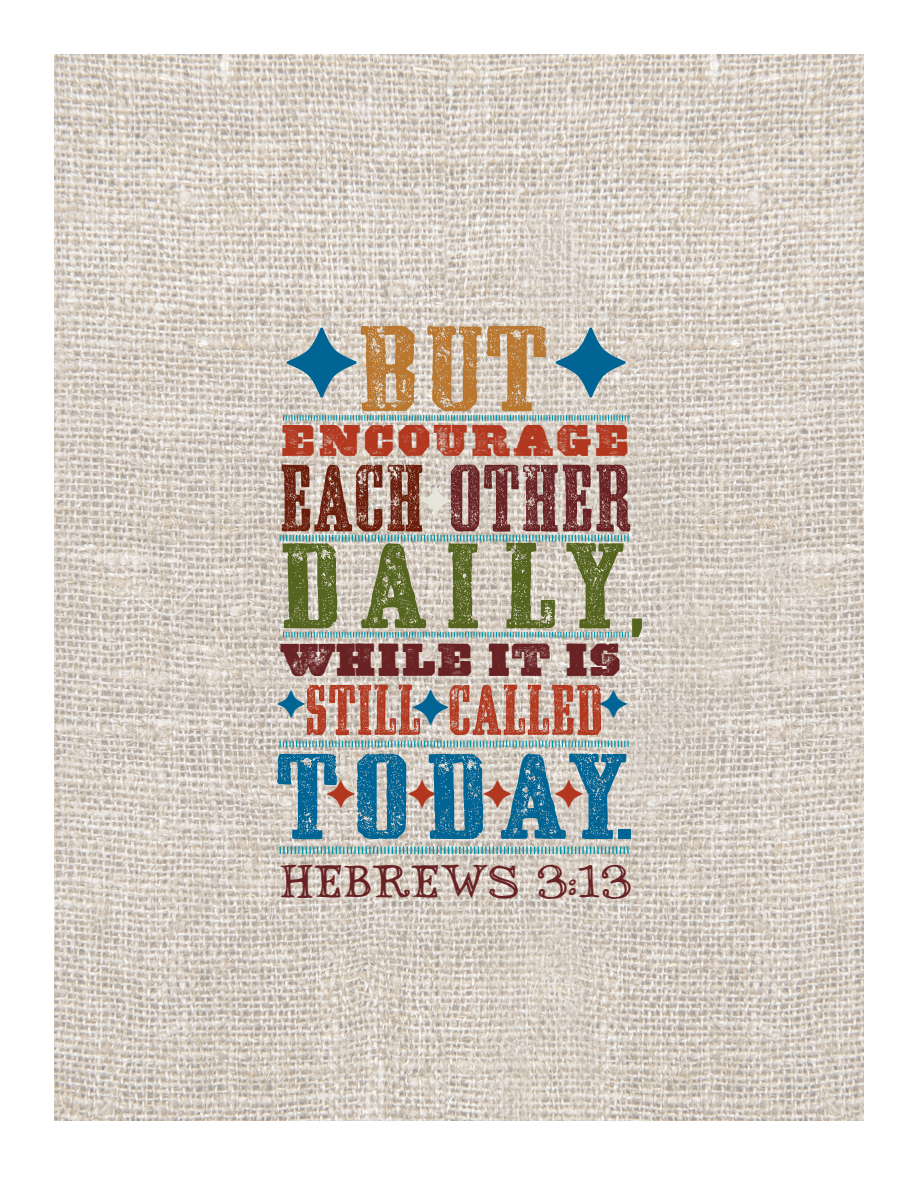
<style>
.page{position:relative;width:918px;height:1188px;background:#fff}
.page>*{position:absolute;margin:0;border:0;box-sizing:border-box;transform-origin:0 0}
.t1{font:118.5px "Ashwood Condensed WF";letter-spacing:.115em;color:#55651f;scale:1.34 1}
.t2{font:118.5px "Ashwood Condensed WF";letter-spacing:.085em;color:#006494;scale:1.34 1}
.t3{font:118.5px "Ashwood Condensed WF";color:#b97730;scale:1.34 1}
.t4{font:93px "Ashwood Condensed WF";letter-spacing:.01em;color:#692224}
.t5{font:69.6px "Ashwood Condensed WF";letter-spacing:.01em;color:#b2371f}
.t6{font:49.35px "Dannette Outline";color:#692224}
.t7{font:45.9px "Ashwood Extra Bold WF";letter-spacing:-.05em;color:#692224}
.t8{font:43.8px "Ashwood Extra Bold WF";color:#b2371f}
.s1{color:#6a1d0b}
.s2{font-family:"Citizen Slab";font-size:112.65px}
</style>
<div class="page">
<img style="left:54px;top:54px;width:810px;height:1066px">
<svg style="left:280px;top:535px;width:349px;height:6px;background:#83b6b7"></svg>
<svg style="left:283px;top:632px;width:346px;height:6px;background:#89b8b9"></svg>
<svg style="left:283px;top:415px;width:346px;height:6px;background:#87b6b8"></svg>
<svg style="left:280px;top:741px;width:349px;height:6px;background:#85b9bb"></svg>
<svg style="left:280px;top:847px;width:349px;height:7px;background:#83b6b8"></svg>
<svg style="left:327px;top:780px;width:28px;height:28px"></svg>
<svg style="left:409px;top:780px;width:27px;height:28px"></svg>
<svg style="left:484px;top:780px;width:27px;height:28px"></svg>
<svg style="left:555px;top:780px;width:28px;height:28px"></svg>
<svg style="left:421px;top:485px;width:30px;height:30px"></svg>
<svg style="left:413px;top:690px;width:35px;height:35px"></svg>
<svg style="left:287px;top:327px;width:70px;height:70px;background:#d8d0c6"></svg>
<svg style="left:278px;top:689px;width:27px;height:28px"></svg>
<svg style="left:600px;top:689px;width:27px;height:28px"></svg>
<svg style="left:556px;top:327px;width:70px;height:70px;background:#d8d0c6"></svg>
<p class="t3" style="left:358px;top:301px;width:144px">BUT</p>
<p class="t8" style="left:280px;top:415px;width:353px">ENCOURAGE</p>
<p class="t4" style="left:280px;top:445px;width:354px"><span class="s1">EACH</span> OTHER</p>
<p class="t1" style="left:280px;top:518px;width:282px">DAILY<span class="s2">,</span></p>
<p class="t7" style="left:280px;top:634px;width:344px">WHILE IT IS</p>
<p class="t5" style="left:305px;top:670px;width:299px">STILL CALLED</p>
<p class="t2" style="left:275px;top:729px;width:278px">TODAY<span class="s2">.</span></p>
<p class="t6" style="left:280px;top:854px;width:354px">HEBREWS 3:13</p>
</div>
